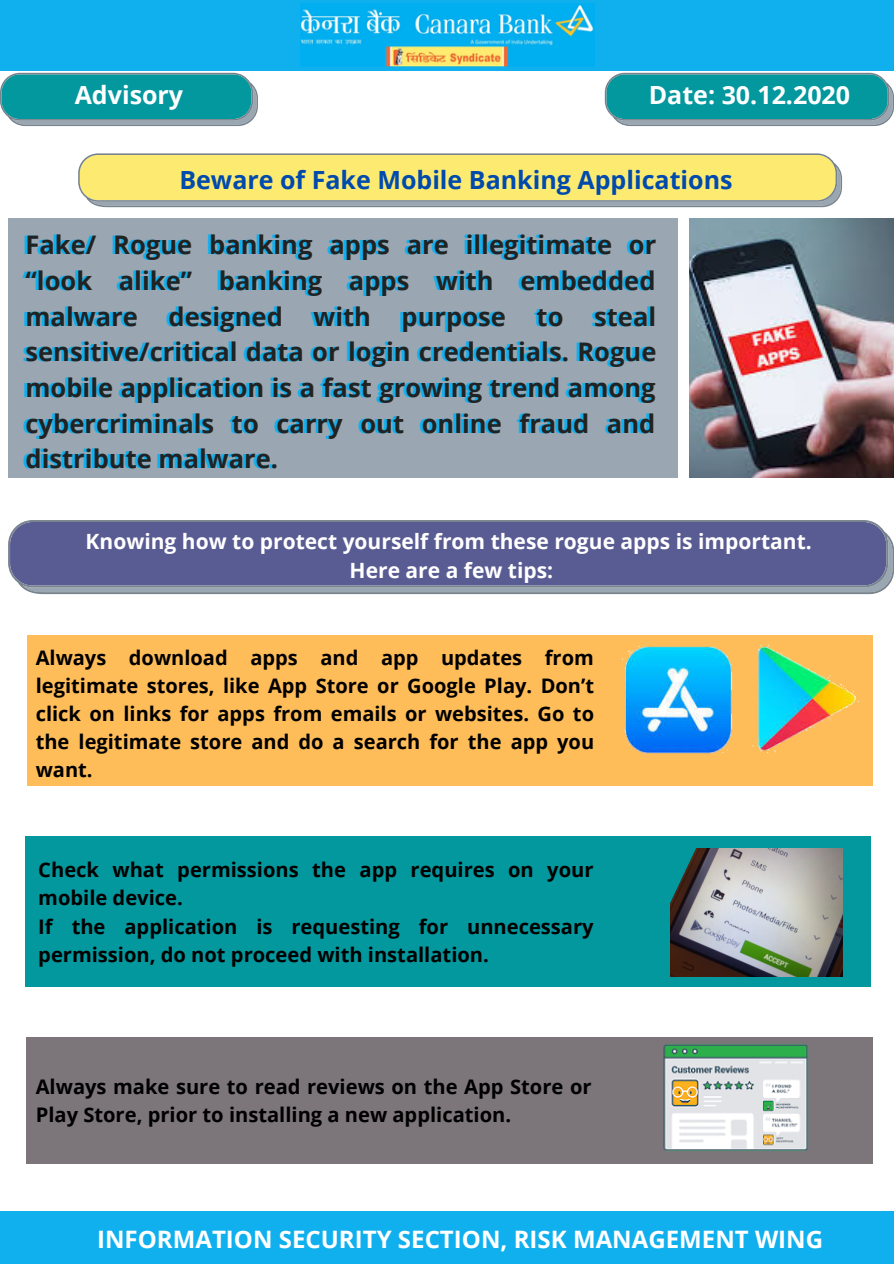
<style>
.page{position:relative;width:894px;height:1264px;background:#fff}
.page>*{position:absolute;margin:0;border:0;box-sizing:border-box;transform-origin:0 0}
.t1{font:700 25.5px/35.7px "Open Sans";color:#222;text-align:justify}
.t2{font:700 25.05px "Open Sans";color:#004aad}
.t3{font:700 25.05px "Open Sans";color:#fff}
.t4{font:700 24px "Open Sans";color:#fff}
.t5{font:700 21px "Open Sans";color:#fff}
.t6{font:700 20.1px/27.9px "Open Sans";color:#000}
</style>
<div class="page">
<div style="left:0;top:0;width:893px;height:70px;background:#10b0ef"></div>
<img style="left:300px;top:4px;width:294px;height:63px">
<svg style="left:0;top:73px;width:258px;height:53px;background:#249ca2"></svg>
<svg style="left:604px;top:73px;width:289px;height:53px;background:#239ba2"></svg>
<svg style="left:78px;top:153px;width:763px;height:54px;background:#eade7b"></svg>
<div style="left:8px;top:218px;width:669px;height:260px;background:#9aa7b2"></div>
<svg style="left:8px;top:520px;width:885px;height:74px;background:#626696"></svg>
<div style="left:0;top:1211px;width:893px;height:52px;background:#10b0ef"></div>
<img style="left:689px;top:218px;width:204px;height:259px">
<div style="left:27px;top:636px;width:845px;height:150px;background:#ffbd59"></div>
<div style="left:26px;top:836px;width:845px;height:150px;background:#03989e"></div>
<div style="left:26px;top:1037px;width:846px;height:126px;background:#7c757a"></div>
<img style="left:622px;top:644px;width:237px;height:110px">
<img style="left:548px;top:1037px;width:325px;height:127px">
<img style="left:670px;top:848px;width:171px;height:128px">
<p class="t3" style="left:75px;top:77px;width:110px">Advisory</p>
<p class="t3" style="left:648px;top:77px;width:203px">Date: 30.12.2020</p>
<p class="t2" style="left:179px;top:163px;width:554px">Beware of Fake Mobile Banking Applications</p>
<p class="t1" style="left:25px;top:226px;width:632px">Fake/ Rogue banking apps are illegitimate or “look alike” banking apps with embedded malware designed with purpose to steal sensitive/critical data or login credentials. Rogue mobile application is a fast growing trend among cybercriminals to carry out online fraud and distribute malware.</p>
<p class="t5" style="left:86px;top:526px;width:727px">Knowing how to protect yourself from these rogue apps is important.</p>
<p class="t5" style="left:349px;top:556px;width:205px">Here are a few tips:</p>
<p class="t6" style="left:36px;top:643px;width:560px;text-align:justify">Always download apps and app updates from legitimate stores, like App Store or Google Play. Don’t click on links for apps from emails or websites. Go to the legitimate store and do a search for the app you want.</p>
<p class="t6" style="left:38px;top:855px;width:556px">Check what permissions the app requires on your mobile device.</p>
<p class="t6" style="left:38px;top:911px;width:556px">If the application is requesting for unnecessary permission, do not proceed with installation.</p>
<p class="t6" style="left:36px;top:1071px;width:557px">Always make sure to read reviews on the App Store or<br>Play Store, prior to installing a new application.</p>
<p class="t4" style="left:97px;top:1222px;width:727px">INFORMATION SECURITY SECTION, RISK MANAGEMENT WING</p>
</div>
